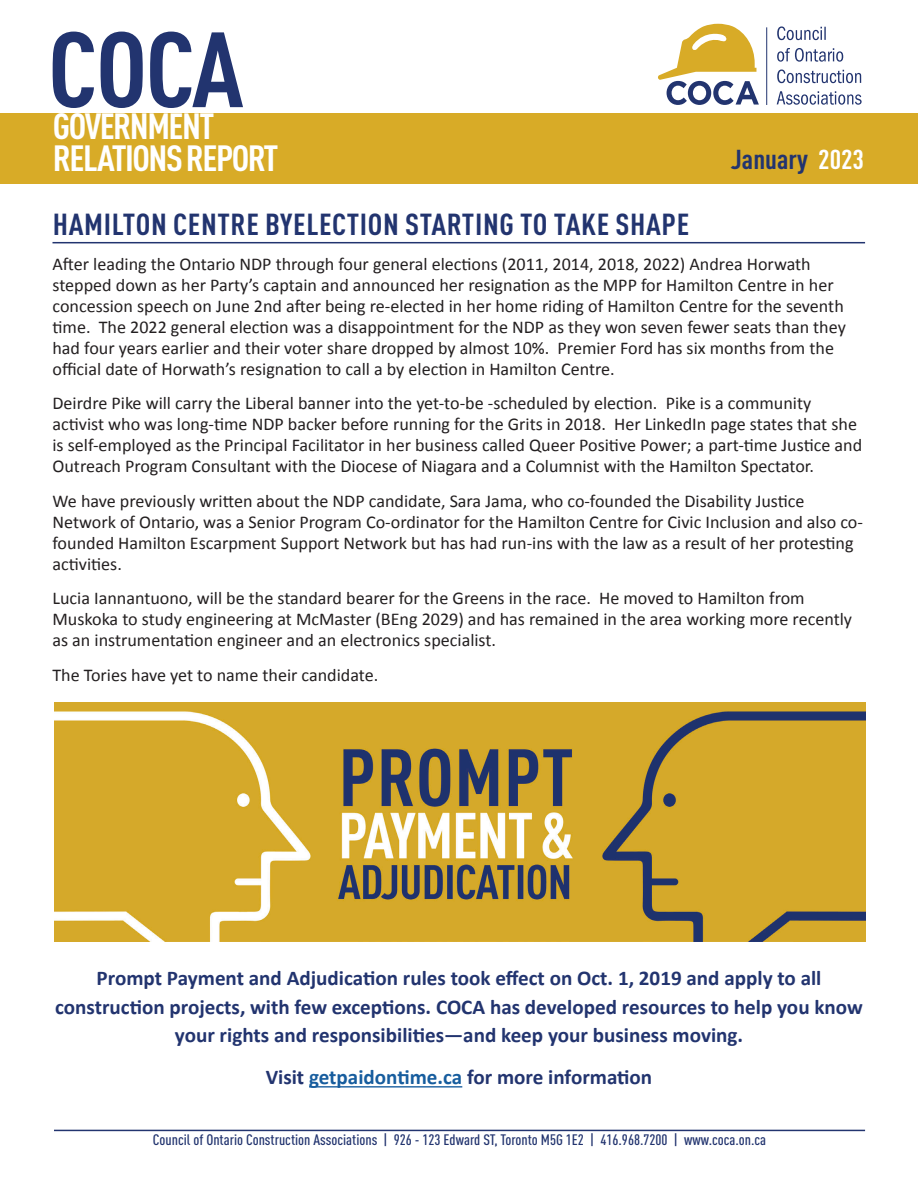
<style>
.page{position:relative;width:918px;height:1188px;background:#fff}
.page>*{position:absolute;margin:0;border:0;box-sizing:border-box;transform-origin:0 0}
.t1{font:700 condensed 105px "DIN Pro";color:#22346f;scale:1.06 1}
.t2{font:700 condensed 36px/31.5px "DIN Pro";letter-spacing:-.04em;color:#fff;scale:1.06 1}
.Article_Title{font:700 condensed 30px "DIN Pro";letter-spacing:.02em;color:#22346f;scale:1.06 1}
.t3{font:700 condensed 27px "DIN Pro";color:#22346f;scale:1.06 1}
.Section_Title{font:700 21px/28.5px "Calibri";color:#22346f;text-align:center}
.Body{font:18px/21px "Calibri";color:#231f20}
.t4{font:500 condensed 15px "DIN Pro";color:#22346f;scale:1.06 1}
.s1{color:#fff}
.s2{color:#175d9e}
</style>
<div class="page">
<hr style="left:54px;top:1130px;width:811px;height:1px;background:#22346f">
<div style="left:0;top:113px;width:918px;height:71px;background:#d8ab27"></div>
<hr style="left:766px;top:27px;width:1px;height:78px;background:#22346f">
<svg style="left:658px;top:24px;width:101px;height:81px"></svg>
<svg style="left:777px;top:91px;width:85px;height:14px"></svg>
<svg style="left:777px;top:69px;width:84px;height:14px"></svg>
<svg style="left:777px;top:48px;width:66px;height:14px"></svg>
<svg style="left:777px;top:26px;width:49px;height:14px"></svg>
<hr style="left:52px;top:242px;width:813px;height:1px;background:#22346f">
<img style="left:54px;top:702px;width:811px;height:239px">
<hr style="left:309px;top:1086px;width:153px;height:2px;background:#175d9e">
<h1 class="t1" style="left:48px;top:-9px;width:186px">COCA</h1>
<h2 class="t2" style="left:53px;top:107px;width:214px">GOVERNMENT<br>RELATIONS REPORT</h2>
<h3 class="t3" style="left:731px;top:139px;width:127px">January <span class="s1">2023</span></h3>
<p class="Article_Title" style="left:53px;top:202px;width:602px">HAMILTON CENTRE BYELECTION STARTING TO TAKE SHAPE</p>
<p class="Body" style="left:52px;top:253px;width:795px">After leading the Ontario NDP through four general elections (2011, 2014, 2018, 2022) Andrea Horwath stepped down as her Party’s captain and announced her resignation as the MPP for Hamilton Centre in her concession speech on June 2nd after being re-elected in her home riding of Hamilton Centre for the seventh time. The 2022 general election was a disappointment for the NDP as they won seven fewer seats than they had four years earlier and their voter share dropped by almost 10%. Premier Ford has six months from the official date of Horwath’s resignation to call a by election in Hamilton Centre.</p>
<p class="Body" style="left:52px;top:392px;width:811px">Deirdre Pike will carry the Liberal banner into the yet-to-be -scheduled by election. Pike is a community activist who was long-time NDP backer before running for the Grits in 2018. Her LinkedIn page states that she is self-employed as the Principal Facilitator in her business called Queer Positive Power; a part-time Justice and Outreach Program Consultant with the Diocese of Niagara and a Columnist with the Hamilton Spectator.</p>
<p class="Body" style="left:52px;top:490px;width:812px">We have previously written about the NDP candidate, Sara Jama, who co-founded the Disability Justice Network of Ontario, was a Senior Program Co-ordinator for the Hamilton Centre for Civic Inclusion and also co&shy;founded Hamilton Escarpment Support Network but has had run-ins with the law as a result of her protesting activities.</p>
<p class="Body" style="left:52px;top:587px;width:801px">Lucia Iannantuono, will be the standard bearer for the Greens in the race. He moved to Hamilton from<br>Muskoka to study engineering at McMaster (BEng 2029) and has remained in the area working more recently as an instrumentation engineer and an electronics specialist.</p>
<p class="Body" style="left:52px;top:664px;width:327px">The Tories have yet to name their candidate.</p>
<p class="Section_Title" style="left:55px;top:964px;width:809px">Prompt Payment and Adjudication rules took effect on Oct. 1, 2019 and apply to all construction projects, with few exceptions. COCA has developed resources to help you know your rights and responsibilities—and keep your business moving.</p>
<p class="Section_Title" style="left:266px;top:1063px;width:388px">Visit <span class="s2">getpaidontime.ca</span> for more information</p>
<p class="t4" style="left:153px;top:1128px;width:580px">Council of Ontario Construction Associations | 926 - 123 Edward ST, Toronto M5G 1E2 | 416.968.7200 | www.coca.on.ca</p>
</div>
